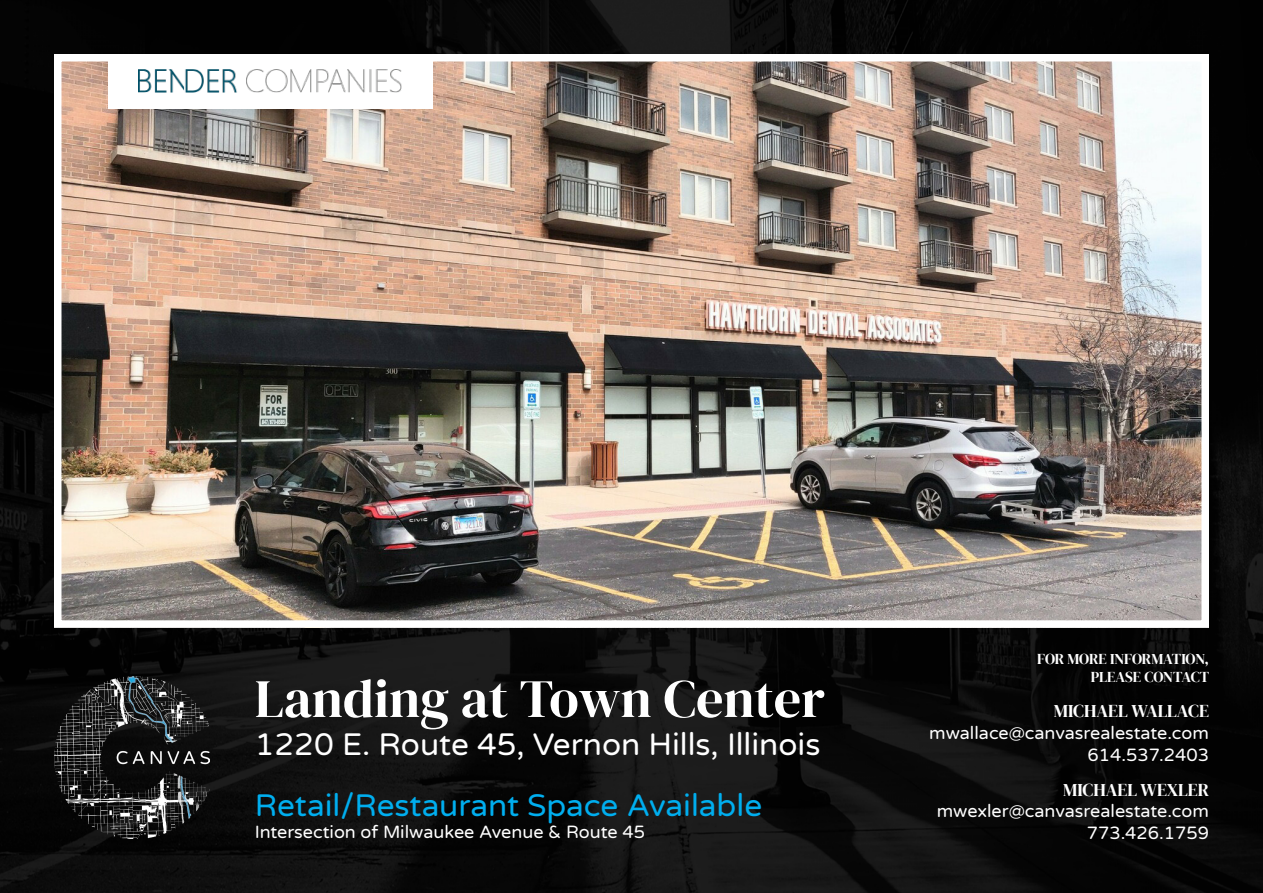
<style>
.page{position:relative;width:1263px;height:893px;background:#fff}
.page>*{position:absolute;margin:0;border:0;box-sizing:border-box;transform-origin:0 0}
.t1{font:54px "DM Serif Display";color:#fff}
.t2{font:31.5px "Varela Round";color:#fff}
.t3{font:31.5px "Varela Round";color:#00aeef}
.t4{font:18px/21.6px "Varela Round";color:#fff;text-align:right}
.t5{font:18px "DM Serif Display";color:#fff}
.t6{font:15px/18px "DM Serif Display";letter-spacing:-.01em;color:#fff;text-align:right}
</style>
<div class="page">
<img style="left:0;top:0;width:1263px;height:893px">
<img style="left:63px;top:63px;width:1137px;height:556px">
<div style="left:54px;top:54px;width:1155px;height:574px;border:8px solid #fff"></div>
<img style="left:54px;top:677px;width:156px;height:162px">
<div style="left:108px;top:54px;width:324px;height:54px;background:#fff"></div>
<img style="left:138px;top:70px;width:264px;height:22px">
<h1 class="t1" style="left:255px;top:667px;width:572px">Landing at Town Center</h1>
<h2 class="t2" style="left:255px;top:722px;width:567px">1220 E. Route 45, Vernon Hills, Illinois</h2>
<h2 class="t3" style="left:255px;top:784px;width:509px">Retail/Restaurant Space Available</h2>
<p class="t4" style="left:255px;top:820px;width:392px">Intersection of Milwaukee Avenue &amp; Route 45</p>
<p class="t6" style="left:1037px;top:650px;width:173px">FOR MORE INFORMATION,<br>PLEASE CONTACT</p>
<p class="t5" style="left:1054px;top:701px;width:156px">MICHAEL WALLACE</p>
<p class="t4" style="left:929px;top:722px;width:281px">mwallace@canvasrealestate.com<br>614.537.2403</p>
<p class="t5" style="left:1063px;top:779px;width:147px">MICHAEL WEXLER</p>
<p class="t4" style="left:937px;top:800px;width:274px">mwexler@canvasrealestate.com<br>773.426.1759</p>
</div>
